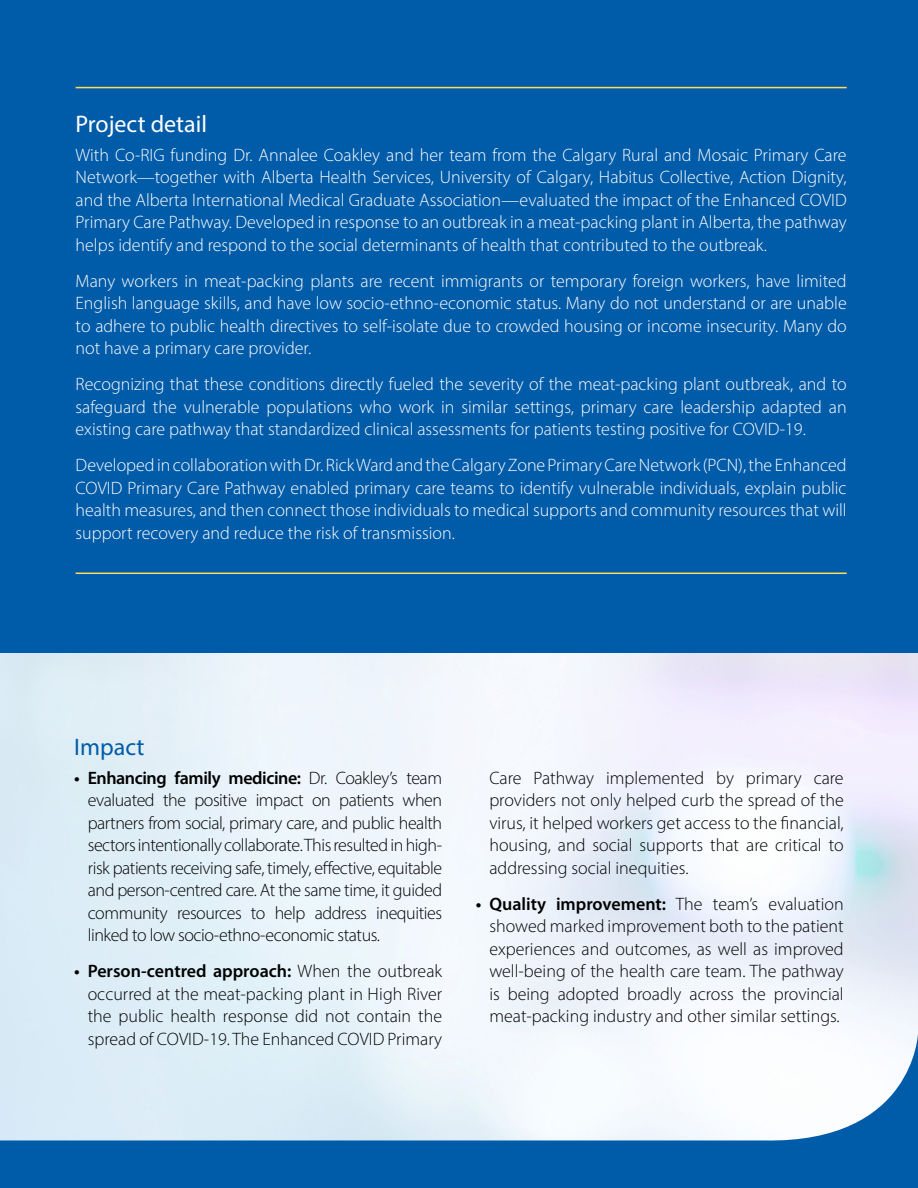
<style>
.page{position:relative;width:918px;height:1188px;background:#fff}
.page>*{position:absolute;margin:0;border:0;box-sizing:border-box;transform-origin:0 0}
.t1{font:24px "Myriad Pro";color:#fff}
.t2{font:24px "Myriad Pro";color:#005ba8}
.t3{font:300 18px/22.5px "Myriad Pro";color:#fff;text-align:justify}
.t4{font:300 18px/22.5px "Myriad Pro";color:#000;text-align:justify}
.s1{font-weight:600}
</style>
<div class="page">
<img style="left:0;top:652px;width:918px;height:382px">
<div style="left:0;top:0;width:918px;height:652px;background:#005ba8"></div>
<hr style="left:76px;top:87px;width:771px;height:1px;background:#ffde59">
<hr style="left:76px;top:573px;width:771px;height:1px;background:#ffde59">
<svg style="left:0;top:1034px;width:918px;height:154px"></svg>
<p class="t1" style="left:76px;top:109px;width:133px">Project detail</p>
<p class="t3" style="left:76px;top:143px;width:773px">With Co-RIG funding Dr. Annalee Coakley and her team from the Calgary Rural and Mosaic Primary Care Network—together with Alberta Health Services, University of Calgary, Habitus Collective, Action Dignity, and the Alberta International Medical Graduate Association—evaluated the impact of the Enhanced COVID Primary Care Pathway. Developed in response to an outbreak in a meat-packing plant in Alberta, the pathway helps identify and respond to the social determinants of health that contributed to the outbreak.</p>
<p class="t3" style="left:76px;top:269px;width:773px">Many workers in meat-packing plants are recent immigrants or temporary foreign workers, have limited English language skills, and have low socio-ethno-economic status. Many do not understand or are unable to adhere to public health directives to self-isolate due to crowded housing or income insecurity. Many do not have a primary care provider.</p>
<p class="t3" style="left:76px;top:373px;width:773px">Recognizing that these conditions directly fueled the severity of the meat-packing plant outbreak, and to safeguard the vulnerable populations who work in similar settings, primary care leadership adapted an existing care pathway that standardized clinical assessments for patients testing positive for COVID-19.</p>
<p class="t3" style="left:76px;top:454px;width:773px">Developed in collaboration with Dr. Rick Ward and the Calgary Zone Primary Care Network (PCN), the Enhanced COVID Primary Care Pathway enabled primary care teams to identify vulnerable individuals, explain public health measures, and then connect those individuals to medical supports and community resources that will support recovery and reduce the risk of transmission.</p>
<p class="t2" style="left:74px;top:732px;width:72px">Impact</p>
<p class="t4" style="left:88px;top:766px;width:356px;text-indent:-14px"><span class="s1">• Enhancing family medicine:</span> Dr. Coakley’s team evaluated the positive impact on patients when partners from social, primary care, and public health sectors intentionally collaborate. This resulted in high&shy;risk patients receiving safe, timely, effective, equitable and person-centred care. At the same time, it guided community resources to help address inequities linked to low socio-ethno-economic status.</p>
<p class="t4" style="left:88px;top:960px;width:356px;text-indent:-14px"><span class="s1">• Person-centred approach:</span> When the outbreak occurred at the meat-packing plant in High River the public health response did not contain the spread of COVID-19. The Enhanced COVID Primary</p>
<p class="t4" style="left:489px;top:766px;width:356px">Care Pathway implemented by primary care providers not only helped curb the spread of the virus, it helped workers get access to the financial, housing, and social supports that are critical to addressing social inequities.</p>
<p class="t4" style="left:489px;top:892px;width:356px;text-indent:-14px"><span class="s1">• Quality improvement:</span> The team’s evaluation showed marked improvement both to the patient experiences and outcomes, as well as improved well-being of the health care team. The pathway is being adopted broadly across the provincial meat-packing industry and other similar settings.</p>
</div>
